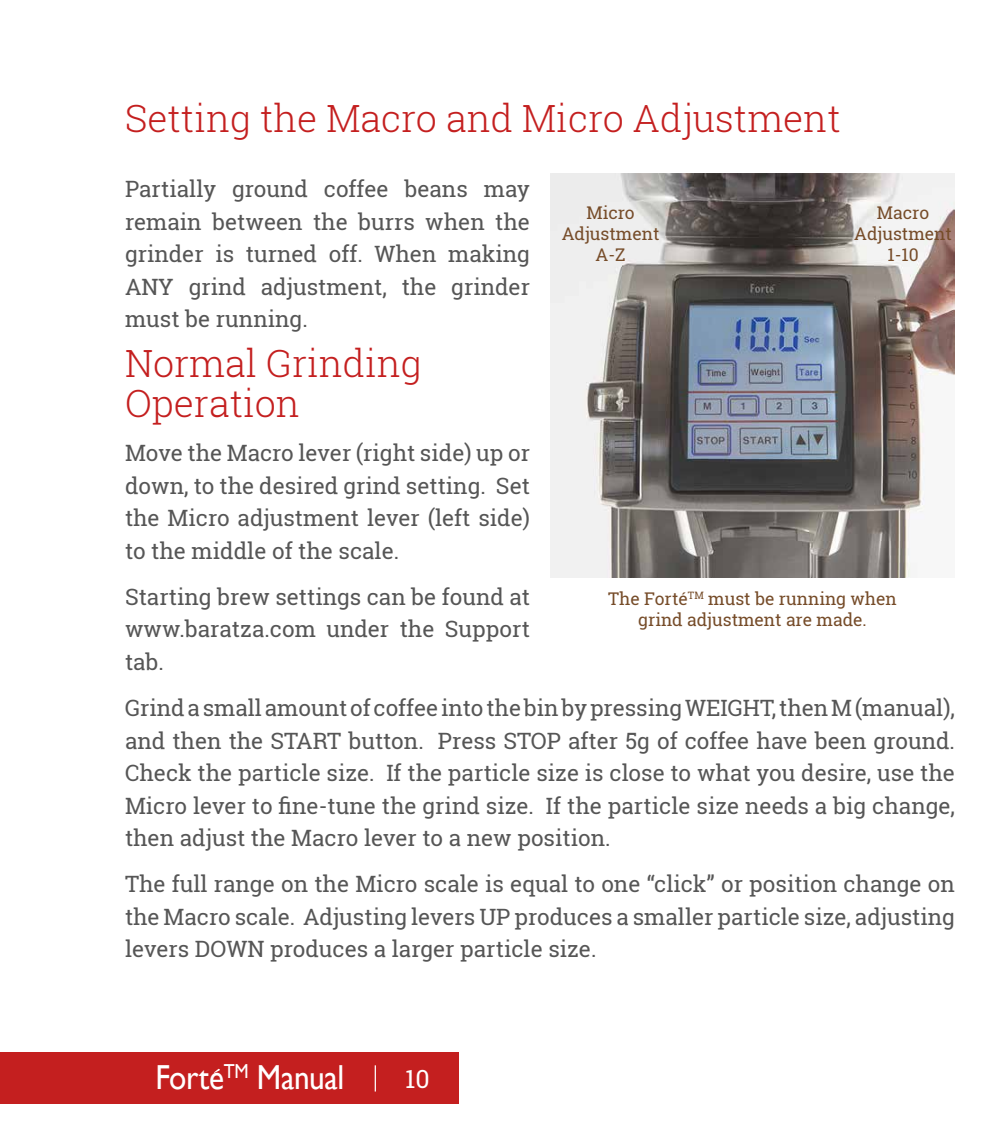
<style>
.page{position:relative;width:1000px;height:1125px;background:#fff}
.page>*{position:absolute;margin:0;border:0;box-sizing:border-box;transform-origin:0 0}
.t1{font:300 37.5px/40px "Roboto Slab";color:#c41f1f}
.t2{font:34.75px "Gill Sans";letter-spacing:-.01em;color:#fff;scale:.9 1}
.t3{font:25px "Roboto Slab";color:#fff}
.t4{font:22.5px/32.5px "Roboto Slab";color:#565656;text-align:justify}
.t5{font:17.5px/21px "Roboto Slab";color:#764c29;text-align:center}
</style>
<div class="page">
<div style="left:0;top:1053px;width:459px;height:51px;background:#c41f1f"></div>
<svg style="left:214px;top:1069px;width:6px;height:4px"></svg>
<svg style="left:375px;top:1065px;width:1px;height:27px"></svg>
<img style="left:550px;top:174px;width:405px;height:403px">
<h1 class="t1" style="left:125px;top:97px;width:717px">Setting the Macro and Micro Adjustment</h1>
<p class="t4" style="left:125px;top:173px;width:407px">Partially ground coffee beans may remain between the burrs when the grinder is turned off. When making ANY grind adjustment, the grinder must be running.</p>
<h1 class="t1" style="left:125px;top:343px;width:298px">Normal Grinding<br>Operation</h1>
<p class="t4" style="left:125px;top:436px;width:407px">Move the Macro lever (right side) up or down, to the desired grind setting. Set the Micro adjustment lever (left side) to the middle of the scale.</p>
<p class="t4" style="left:125px;top:580px;width:407px">Starting brew settings can be found at www.baratza.com under the Support tab.</p>
<p class="t4" style="left:125px;top:691px;width:832px">Grind a small amount of coffee into the bin by pressing WEIGHT, then M (manual), and then the START button. Press STOP after 5g of coffee have been ground.<br>Check the particle size. If the particle size is close to what you desire, use the Micro lever to fine-tune the grind size. If the particle size needs a big change, then adjust the Macro lever to a new position.</p>
<p class="t4" style="left:125px;top:868px;width:832px">The full range on the Micro scale is equal to one “click” or position change on the Macro scale. Adjusting levers UP produces a smaller particle size, adjusting levers DOWN produces a larger particle size.</p>
<p class="t5" style="left:562px;top:202px;width:99px">Micro<br>Adjustment<br>A-Z</p>
<p class="t5" style="left:854px;top:202px;width:99px">Macro<br>Adjustment<br>1-10</p>
<p class="t5" style="left:608px;top:587px;width:290px">The Forté<sup>TM</sup> must be running when grind adjustment are made.</p>
<h2 class="t2" style="left:155px;top:1057px;width:211px">Forte<sup>TM</sup> Manual</h2>
<p class="t3" style="left:405px;top:1061px;width:26px">10</p>
</div>
